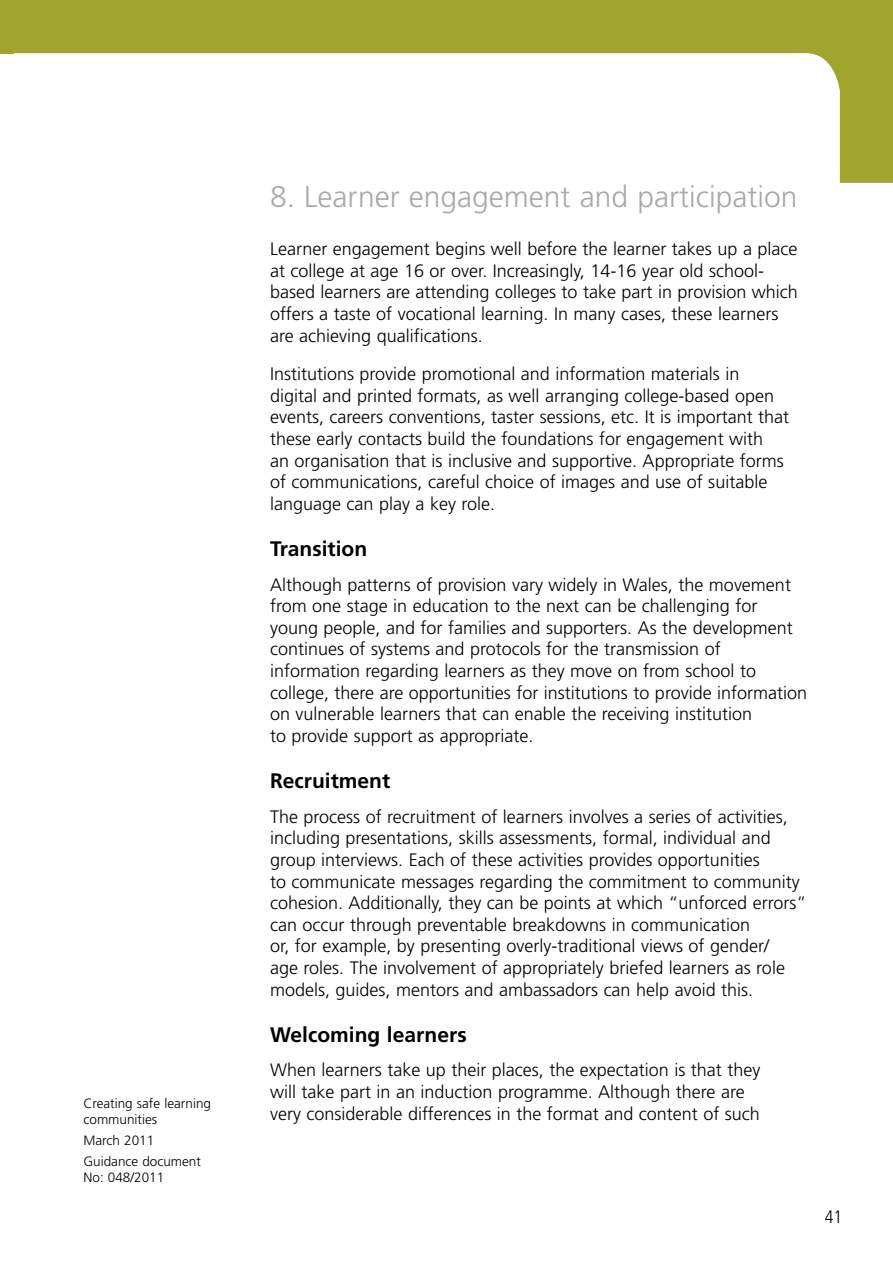
<style>
.page{position:relative;width:893px;height:1263px;background:#fff}
.page>*{position:absolute;margin:0;border:0;box-sizing:border-box;transform-origin:0 0}
.Heading{font:300 30px "Frutiger LT Std";color:#a6a8aa}
.Sub_head_Bold{font:700 21px "Frutiger LT Std";color:#000}
.Body_text{font:300 18px/21.6px "Frutiger LT Std";color:#000}
.Body_text-2{font:300 condensed 18px "Frutiger LT Std";color:#000}
.Document_name_month{font:300 13.5px/16.5px "Frutiger LT Std";color:#000}
</style>
<div class="page">
<svg style="left:0;top:0;width:893px;height:183px"></svg>
<p class="Document_name_month" style="left:84px;top:1095px;width:129px">Creating safe learning communities</p>
<p class="Document_name_month" style="left:84px;top:1132px;width:72px">March 2011</p>
<p class="Document_name_month" style="left:84px;top:1153px;width:119px">Guidance document<br>No: 048/2011</p>
<p class="Heading" style="left:270px;top:180px;width:529px">8. Learner engagement and participation</p>
<p class="Body_text" style="left:270px;top:238px;width:529px">Learner engagement begins well before the learner takes up a place at college at age 16 or over. Increasingly, 14-16 year old school&shy;based learners are attending colleges to take part in provision which offers a taste of vocational learning. In many cases, these learners are achieving qualifications.</p>
<p class="Body_text" style="left:270px;top:363px;width:521px">Institutions provide promotional and information materials in digital and printed formats, as well arranging college-based open events, careers conventions, taster sessions, etc. It is important that these early contacts build the foundations for engagement with<br>an organisation that is inclusive and supportive. Appropriate forms of communications, careful choice of images and use of suitable language can play a key role.</p>
<p class="Sub_head_Bold" style="left:270px;top:537px;width:99px">Transition</p>
<p class="Body_text" style="left:270px;top:574px;width:539px">Although patterns of provision vary widely in Wales, the movement from one stage in education to the next can be challenging for young people, and for families and supporters. As the development continues of systems and protocols for the transmission of information regarding learners as they move on from school to college, there are opportunities for institutions to provide information on vulnerable learners that can enable the receiving institution<br>to provide support as appropriate.</p>
<p class="Sub_head_Bold" style="left:270px;top:769px;width:122px">Recruitment</p>
<p class="Body_text" style="left:270px;top:806px;width:538px">The process of recruitment of learners involves a series of activities, including presentations, skills assessments, formal, individual and group interviews. Each of these activities provides opportunities<br>to communicate messages regarding the commitment to community cohesion. Additionally, they can be points at which “unforced errors” can occur through preventable breakdowns in communication<br>or, for example, by presenting overly-traditional views of gender/<br>age roles. The involvement of appropriately briefed learners as role models, guides, mentors and ambassadors can help avoid this.</p>
<p class="Sub_head_Bold" style="left:270px;top:1022px;width:198px">Welcoming learners</p>
<p class="Body_text" style="left:270px;top:1059px;width:492px">When learners take up their places, the expectation is that they will take part in an induction programme. Although there are very considerable differences in the format and content of such</p>
<p class="Body_text-2" style="left:825px;top:1207px;width:19px">41</p>
</div>
